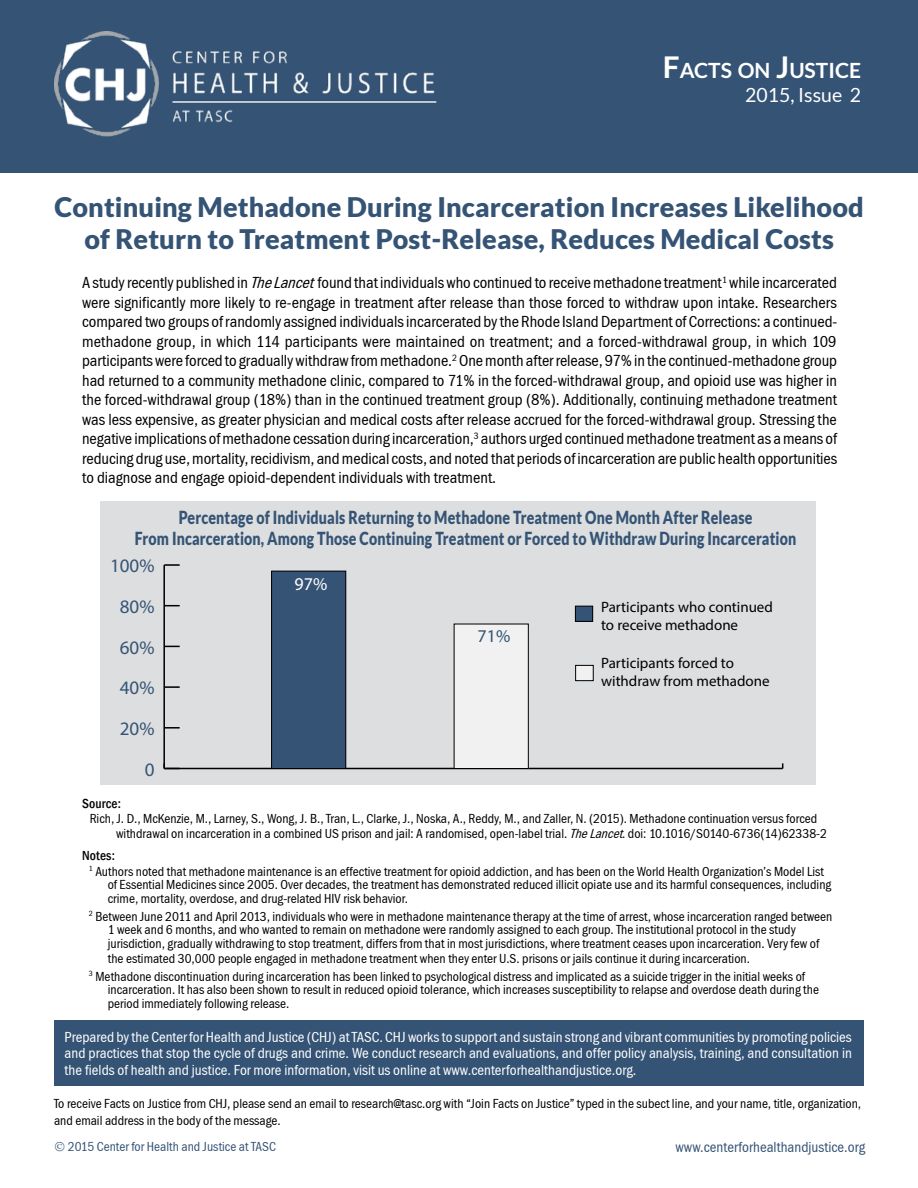
<style>
.page{position:relative;width:918px;height:1188px;background:#fff}
.page>*{position:absolute;margin:0;border:0;box-sizing:border-box;transform-origin:0 0}
.t1{font:900 27px/32.4px "Lato";letter-spacing:.005em;color:#355475;text-align:center}
.t2{font:700 21px "Lato";color:#fff}
.t3{font:19.5px "Lato";color:#fff}
.t4{font:19.05px "Myriad Pro";color:#355475}
.t5{font:900 18px/21.6px "Lato";letter-spacing:.01em;color:#355475;text-align:center;scale:.79 1}
.t6{font:18px "Myriad Pro";color:#355474}
.t7{font:18px "Myriad Pro";color:#fff}
.t8{font:16.5px/19.5px "Franklin Gothic Cond";color:#000;text-align:justify}
.t9{font:15px/16.5px "Franklin Gothic Cond";color:#fff;text-align:justify}
.t10{font:15px/18px "Myriad Pro";color:#000}
.t11{font:15px "Franklin Gothic Cond";color:#355475}
.t12{font:13.5px/13.5px "Franklin Gothic Cond";color:#000}
.t13{font:13.5px "Franklin Gothic Cond";color:#355475}
.t14{font:500 condensed 13.5px "Franklin Gothic";letter-spacing:.01em;color:#000}
.s1{font-size:30px}
.s2{font-style:italic}
</style>
<div class="page">
<div style="left:0;top:0;width:918px;height:173px;background:#355475"></div>
<img style="left:54px;top:32px;width:383px;height:105px">
<div style="left:101px;top:501px;width:715px;height:283px;background:#dddedf"></div>
<hr style="left:164px;top:768px;width:619px;height:1px;background:#000">
<hr style="left:163px;top:565px;width:2px;height:203px;background:#000">
<svg style="left:163px;top:763px;width:17px;height:6px"></svg>
<svg style="left:165px;top:727px;width:15px;height:2px"></svg>
<svg style="left:165px;top:686px;width:15px;height:2px"></svg>
<svg style="left:165px;top:646px;width:15px;height:1px"></svg>
<svg style="left:165px;top:605px;width:15px;height:1px"></svg>
<svg style="left:164px;top:564px;width:16px;height:2px"></svg>
<div style="left:576px;top:665px;width:17px;height:16px;background:#f1f1f2"></div>
<div style="left:575px;top:665px;width:19px;height:16px;border:1px solid #000"></div>
<div style="left:454px;top:624px;width:74px;height:144px;background:#f1f1f2"></div>
<div style="left:454px;top:624px;width:75px;height:145px;border:1px solid #000"></div>
<div style="left:575px;top:606px;width:18px;height:15px;background:#355475"></div>
<div style="left:575px;top:606px;width:18px;height:16px;border:1px solid #000"></div>
<div style="left:272px;top:571px;width:74px;height:197px;background:#355475"></div>
<div style="left:271px;top:571px;width:75px;height:198px;border:1px solid #000"></div>
<div style="left:54px;top:1020px;width:810px;height:66px;background:#355475"></div>
<h2 class="t2" style="left:663px;top:58px;width:200px"><span class="s1">F</span>ACTS ON <span class="s1">J</span>USTICE</h2>
<h3 class="t3" style="left:745px;top:84px;width:117px">2015, Issue 2</h3>
<h1 class="t1" style="left:55px;top:190px;width:811px">Continuing Methadone During Incarceration Increases Likelihood of Return to Treatment Post-Release, Reduces Medical Costs</h1>
<p class="t8" style="left:82px;top:273px;width:757px">A study recently published in <span class="s2">TheLancet</span>found that individuals who continued to receive methadone treatment<sup>1</sup> while incarcerated were significantly more likely to re-engage in treatment after release than those forced to withdraw upon intake. Researchers compared two groups of randomly assigned individuals incarcerated by the Rhode Island Department of Corrections: a continued&shy;methadone group, in which 114 participants were maintained on treatment; and a forced-withdrawal group, in which 109 participants were forced to gradually withdraw from methadone.<sup>2</sup> One month after release, 97% in the continued-methadone group had returned to a community methadone clinic, compared to 71% in the forced-withdrawal group, and opioid use was higher in the forced-withdrawal group (18%) than in the continued treatment group (8%). Additionally, continuing methadone treatment was less expensive, as greater physician and medical costs after release accrued for the forced-withdrawal group. Stressing the negative implications of methadone cessation during incarceration,<sup>3</sup> authors urged continued methadone treatment as a means of reducing drug use, mortality, recidivism, and medical costs, and noted that periods of incarceration are public health opportunities to diagnose and engage opioid-dependent individuals with treatment.</p>
<h3 class="t5" style="left:135px;top:506px;width:839px">Percentage of Individuals Returning to Methadone Treatment One Month After Release<br>From Incarceration, Among Those Continuing Treatment or Forced to Withdraw During Incarceration</h3>
<h3 class="t4" style="left:110px;top:554px;width:46px">100%</h3>
<h3 class="t4" style="left:120px;top:595px;width:36px">80%</h3>
<h3 class="t4" style="left:120px;top:635px;width:36px">60%</h3>
<h3 class="t4" style="left:120px;top:676px;width:36px">40%</h3>
<h3 class="t4" style="left:120px;top:717px;width:36px">20%</h3>
<h3 class="t4" style="left:145px;top:758px;width:11px">0</h3>
<h3 class="t7" style="left:295px;top:573px;width:34px">97%</h3>
<h3 class="t6" style="left:478px;top:625px;width:34px">71%</h3>
<p class="t10" style="left:601px;top:598px;width:173px">Participants who continued to receive methadone</p>
<p class="t10" style="left:601px;top:654px;width:170px">Participants forced to withdraw from methadone</p>
<p class="t14" style="left:82px;top:794px;width:40px">Source:</p>
<p class="t12" style="left:116px;top:811px;width:713px;line-height:15px;text-indent:-26px">Rich, J. D., McKenzie, M., Larney, S., Wong, J. B., Tran, L., Clarke, J., Noska, A., Reddy, M., and Zaller, N. (2015). Methadone continuation versus forced withdrawal on incarceration in a combined US prison and jail: A randomised, open-label trial. <span class="s2">TheLancet</span>. doi: 10.1016/S0140-6736(14)62338-2</p>
<p class="t14" style="left:82px;top:847px;width:34px">Notes:</p>
<p class="t12" style="left:108px;top:865px;width:725px;text-indent:-19px"><sup>1</sup> Authors noted that methadone maintenance is an effective treatment for opioid addiction, and has been on the World Health Organization’s Model List of Essential Medicines since 2005. Over decades, the treatment has demonstrated reduced illicit opiate use and its harmful consequences, including crime, mortality, overdose, and drug-related HIV risk behavior.</p>
<p class="t12" style="left:108px;top:910px;width:726px;text-indent:-19px"><sup>2</sup> Between June 2011 and April 2013, individuals who were in methadone maintenance therapy at the time of arrest, whose incarceration ranged between<br>1 week and 6 months, and who wanted to remain on methadone were randomly assigned to each group. The institutional protocol in the study jurisdiction, gradually withdrawing to stop treatment, differs from that in most jurisdictions, where treatment ceases upon incarceration. Very few of</p>
<p class="t12" style="left:89px;top:950px;width:718px;line-height:18px;text-indent:19px">the estimated 30,000 people engaged in methadone treatment when they enter U.S. prisons or jails continue it during incarceration.<br><sup>3</sup> Methadone discontinuation during incarceration has been linked to psychological distress and implicated as a suicide trigger in the initial weeks of</p>
<p class="t12" style="left:108px;top:983px;width:713px">incarceration. It has also been shown to result in reduced opioid tolerance, which increases susceptibility to relapse and overdose death during the period immediately following release.</p>
<p class="t9" style="left:65px;top:1029px;width:789px">Prepared by the Center for Health and Justice (CHJ) at TASC. CHJ works to support and sustain strong and vibrant communities by promoting policies and practices that stop the cycle of drugs and crime. We conduct research and evaluations, and offer policy analysis, training, and consultation in the fields of health and justice. For more information, visit us online at www.centerforhealthandjustice.org.</p>
<p class="t12" style="left:54px;top:1096px;width:809px;line-height:16.2px">To receive Facts on Justice from CHJ, please send an email to research@tasc.org with “Join Facts on Justice” typed in the subect line, and your name, title, organization, and email address in the body of the message.</p>
<p class="t13" style="left:68px;top:1139px;width:210px">2015 Center for Health and Justice at TASC</p>
<p class="t11" style="left:676px;top:1139px;width:191px">www.centerforhealthandjustice.org</p>
</div>
